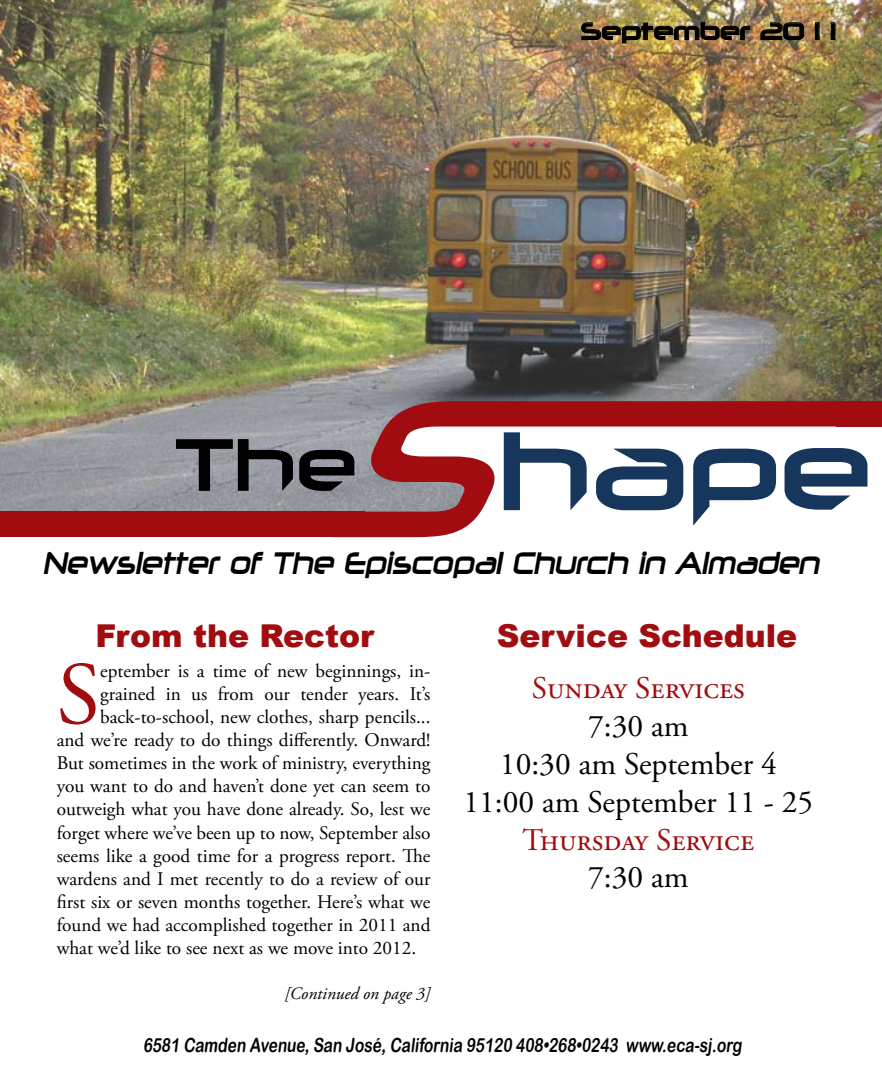
<style>
.page{position:relative;width:882px;height:1071px;background:#fff}
.page>*{position:absolute;margin:0;border:0;box-sizing:border-box;transform-origin:0 0}
.t1{font:88.9px "Adobe Garamond Pro";color:#a00c10}
.t2{font:31.5px/37.8px "Adobe Garamond Pro";color:#000;text-align:center}
.t3{font:31.5px "Adobe Garamond Pro";color:#a00c10}
.t4{font:900 31.5px "Arial";color:#a00c10}
.t5{font:italic 29.57px "Neuropolitical";color:#000;scale:.8 1}
.t6{font:22.75px "Neuropolitical";color:#000}
.t7{font:19.6px "Arial Rounded MT Bold";color:#000;scale:.79 1}
.t8{font:19.25px "Adobe Garamond Pro";color:#000}
.t9{font:italic 17.5px "Adobe Garamond Pro";color:#000}
</style>
<div class="page">
<img style="left:0;top:0;width:882px;height:412px">
<svg style="left:0;top:412px;width:424px;height:126px;background:#9a999a"></svg>
<svg style="left:333px;top:401px;width:535px;height:136px"></svg>
<svg style="left:176px;top:439px;width:117px;height:52px;background:#616367"></svg>
<svg style="left:299px;top:450px;width:55px;height:41px;background:#37383a"></svg>
<div style="left:0;top:512px;width:365px;height:25px;background:#a00c10"></div>
<div style="left:837px;top:401px;width:45px;height:26px;background:#a00c10"></div>
<img style="left:581px;top:22px;width:169px;height:21px">
<svg style="left:761px;top:22px;width:43px;height:18px"></svg>
<div style="left:815px;top:23px;width:4px;height:17px;border:1px solid #000"></div>
<div style="left:831px;top:23px;width:4px;height:17px;border:1px solid #000"></div>
<p class="t6" style="left:581px;top:17px;width:257px">September 20 1 1</p>
<h3 class="t5" style="left:43px;top:544px;width:979px">Newsletter of The Episcopal Church in Almaden</h3>
<h2 class="t4" style="left:96px;top:613px;width:280px">From the Rector</h2>
<h1 class="t1" style="left:57px;top:642px;width:45px">S</h1>
<p class="t8" style="left:100px;top:659px;width:332px">eptember is a time of new beginnings, in-</p>
<p class="t8" style="left:100px;top:682px;width:332px">grained in us from our tender years. It’s</p>
<p class="t8" style="left:100px;top:705px;width:332px">back-to-school, new clothes, sharp pencils...</p>
<p class="t8" style="left:57px;top:729px;width:375px">and we’re ready to do things differently. Onward!</p>
<p class="t8" style="left:57px;top:752px;width:375px">But sometimes in the work of ministry, everything</p>
<p class="t8" style="left:57px;top:775px;width:375px">you want to do and haven’t done yet can seem to</p>
<p class="t8" style="left:57px;top:798px;width:375px">outweigh what you have done already. So, lest we</p>
<p class="t8" style="left:57px;top:821px;width:375px">forget where we’ve been up to now, September also</p>
<p class="t8" style="left:57px;top:844px;width:375px">seems like a good time for a progress report. The</p>
<p class="t8" style="left:57px;top:867px;width:375px">wardens and I met recently to do a review of our</p>
<p class="t8" style="left:57px;top:890px;width:375px">first six or seven months together. Here’s what we</p>
<p class="t8" style="left:57px;top:913px;width:375px">found we had accomplished together in 2011 and</p>
<p class="t8" style="left:57px;top:936px;width:361px">what we’d like to see next as we move into 2012.</p>
<p class="t9" style="left:284px;top:982px;width:148px">[Continued on page 3]</p>
<h2 class="t4" style="left:497px;top:613px;width:302px">Service Schedule</h2>
<h2 class="t3" style="left:532px;top:669px;width:215px">Sunday Services</h2>
<h2 class="t2" style="left:463px;top:708px;width:351px">7:30 am<br>10:30 am September 4<br>11:00 am September 11 - 25</h2>
<h2 class="t3" style="left:523px;top:821px;width:233px">Thursday Service</h2>
<h2 class="t2" style="left:588px;top:860px;width:102px">7:30 am</h2>
<p class="t7" style="left:143px;top:1033px;width:763px">6581 Camden Avenue, San José, California 95120 408•268•0243 www.eca-sj .org</p>
</div>
